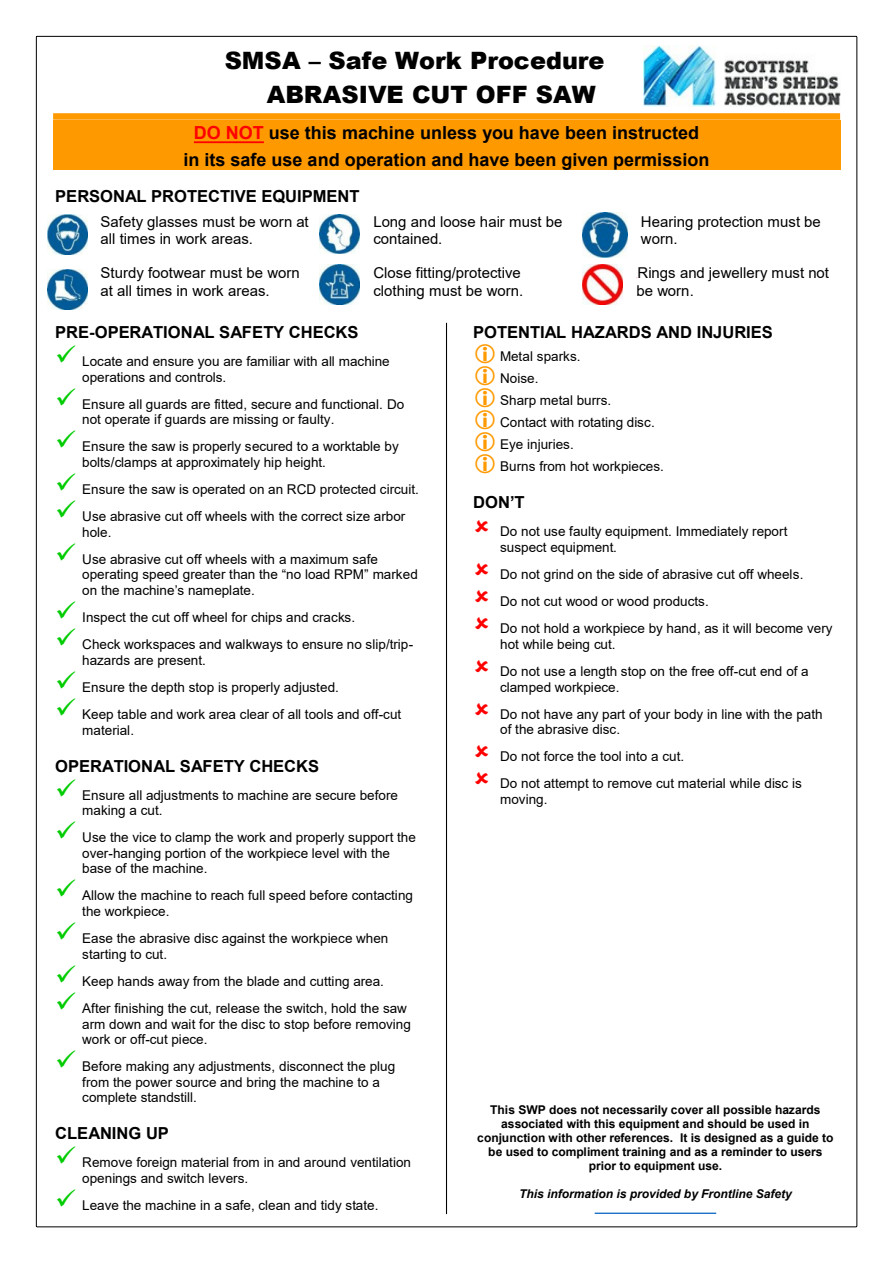
<style>
.page{position:relative;width:893px;height:1263px;background:#fff}
.page>*{position:absolute;margin:0;border:0;box-sizing:border-box;transform-origin:0 0}
.t1{font:900 24px/33.9px "Arial";color:#000}
.t2{font:700 18px/26.7px "Arial";color:#000;text-align:center}
.t3{font:700 16.5px "Arial";color:#000}
.t4{font:15px/17.2px "Arial";color:#000}
.t5{font:13.5px/15.6px "Arial";color:#000}
.t6{font:700 12px/13.8px "Arial";color:#000;text-align:center}
.t7{font:italic 700 12px "Arial";color:#000}
.s1{color:#f00}
</style>
<div class="page">
<div style="left:53px;top:113px;width:787px;height:7px;background:#f90"></div>
<div style="left:53px;top:120px;width:787px;height:26px;background:#f90"></div>
<hr style="left:194px;top:141px;width:70px;height:2px;background:#f00">
<div style="left:53px;top:146px;width:787px;height:24px;background:#f90"></div>
<hr style="left:595px;top:1212px;width:121px;height:2px;background:#0563c1">
<hr style="left:446px;top:323px;width:1px;height:891px;background:#000">
<img style="left:583px;top:213px;width:44px;height:44px">
<img style="left:47px;top:269px;width:40px;height:40px">
<img style="left:320px;top:264px;width:40px;height:40px">
<img style="left:320px;top:214px;width:40px;height:40px">
<img style="left:583px;top:264px;width:40px;height:40px">
<img style="left:47px;top:214px;width:40px;height:40px">
<hr style="left:37px;top:36px;width:819px;height:1px;background:#000">
<hr style="left:36px;top:37px;width:1px;height:1189px;background:#000">
<hr style="left:856px;top:37px;width:1px;height:1189px;background:#000">
<hr style="left:37px;top:1226px;width:819px;height:1px;background:#000">
<img style="left:643px;top:45px;width:197px;height:62px">
<h1 class="t1" style="left:267px;top:44px;width:339px;text-indent:-42px">SMSA – Safe Work Procedure<br>ABRASIVE CUT OFF SAW</h1>
<h2 class="t2" style="left:183px;top:121px;width:527px"><span class="s1">DO NOT</span> use this machine unless you have been instructed<br>in its safe use and operation and have been given permission</h2>
<p class="t3" style="left:55px;top:190px;width:306px">PERSONAL PROTECTIVE EQUIPMENT</p>
<p class="t4" style="left:101px;top:214px;width:210px">Safety glasses must be worn at all times in work areas.</p>
<p class="t4" style="left:373px;top:214px;width:190px">Long and loose hair must be contained.</p>
<p class="t4" style="left:641px;top:214px;width:181px">Hearing protection must be worn.</p>
<p class="t4" style="left:101px;top:266px;width:201px">Sturdy footwear must be worn at all times in work areas.</p>
<p class="t4" style="left:373px;top:266px;width:151px">Close fitting/protective clothing must be worn.</p>
<p class="t4" style="left:636px;top:266px;width:194px">Rings and jewellery must not be worn.</p>
<p class="t3" style="left:55px;top:326px;width:305px">PRE-OPERATIONAL SAFETY CHECKS</p>
<p class="t5" style="left:82px;top:355px;width:309px">Locate and ensure you are familiar with all machine operations and controls.</p>
<p class="t5" style="left:82px;top:397px;width:324px">Ensure all guards are fitted, secure and functional. Do not operate if guards are missing or faulty.</p>
<p class="t5" style="left:82px;top:440px;width:318px">Ensure the saw is properly secured to a worktable by bolts/clamps at approximately hip height.</p>
<p class="t5" style="left:82px;top:477px;width:338px;line-height:27.2px">Ensure the saw is operated on an RCD protected circuit.<br>Use abrasive cut off wheels with the correct size arbor</p>
<p class="t5" style="left:82px;top:520px;width:297px;line-height:27.2px">hole.<br>Use abrasive cut off wheels with a maximum safe</p>
<p class="t5" style="left:82px;top:568px;width:337px">operating speed greater than the “no load RPM” marked on the machine’s nameplate.</p>
<p class="t5" style="left:82px;top:605px;width:333px;line-height:27px">Inspect the cut off wheel for chips and cracks.<br>Check workspaces and walkways to ensure no slip/trip-</p>
<p class="t5" style="left:82px;top:648px;width:321px;line-height:27.2px">hazards are present.<br>Ensure the depth stop is properly adjusted.<br>Keep table and work area clear of all tools and off-cut</p>
<p class="t5" style="left:82px;top:723px;width:53px">material.</p>
<p class="t3" style="left:55px;top:760px;width:265px">OPERATIONAL SAFETY CHECKS</p>
<p class="t5" style="left:82px;top:788px;width:317px">Ensure all adjustments to machine are secure before making a cut.</p>
<p class="t5" style="left:82px;top:831px;width:335px">Use the vice to clamp the work and properly support the over-hanging portion of the workpiece level with the base of the machine.</p>
<p class="t5" style="left:82px;top:889px;width:332px">Allow the machine to reach full speed before contacting the workpiece.</p>
<p class="t5" style="left:82px;top:932px;width:308px">Ease the abrasive disc against the workpiece when starting to cut.</p>
<p class="t5" style="left:82px;top:969px;width:326px;line-height:27.2px">Keep hands away from the blade and cutting area.<br>After finishing the cut, release the switch, hold the saw</p>
<p class="t5" style="left:82px;top:1017px;width:330px">arm down and wait for the disc to stop before removing work or off-cut piece.</p>
<p class="t5" style="left:82px;top:1060px;width:314px">Before making any adjustments, disconnect the plug from the power source and bring the machine to a complete standstill.</p>
<p class="t3" style="left:55px;top:1127px;width:115px">CLEANING UP</p>
<p class="t5" style="left:82px;top:1156px;width:330px">Remove foreign material from in and around ventilation openings and switch levers.</p>
<p class="t5" style="left:82px;top:1198px;width:298px">Leave the machine in a safe, clean and tidy state.</p>
<p class="t3" style="left:473px;top:326px;width:301px">POTENTIAL HAZARDS AND INJURIES</p>
<p class="t5" style="left:500px;top:346px;width:165px;line-height:22px">Metal sparks.<br>Noise.<br>Sharp metal burrs.<br>Contact with rotating disc.<br>Eye injuries.<br>Burns from hot workpieces.</p>
<p class="t3" style="left:473px;top:496px;width:53px">DON’T</p>
<p class="t5" style="left:500px;top:525px;width:289px">Do not use faulty equipment. Immediately report suspect equipment.</p>
<p class="t5" style="left:500px;top:562px;width:334px;line-height:27.2px">Do not grind on the side of abrasive cut off wheels.<br>Do not cut wood or wood products.<br>Do not hold a workpiece by hand, as it will become very</p>
<p class="t5" style="left:500px;top:632px;width:310px;line-height:27px">hot while being cut.<br>Do not use a length stop on the free off-cut end of a</p>
<p class="t5" style="left:500px;top:674px;width:324px;line-height:27px">clamped workpiece.<br>Do not have any part of your body in line with the path</p>
<p class="t5" style="left:500px;top:717px;width:303px;line-height:27.2px">of the abrasive disc.<br>Do not force the tool into a cut.<br>Do not attempt to remove cut material while disc is</p>
<p class="t5" style="left:500px;top:793px;width:49px">moving.</p>
<p class="t6" style="left:477px;top:1104px;width:358px">This SWP does not necessarily cover all possible hazards associated with this equipment and should be used in conjunction with other references. It is designed as a guide to be used to compliment training and as a reminder to users prior to equipment use.</p>
<p class="t7" style="left:519px;top:1189px;width:274px">This information is provided by Frontline Safety</p>
</div>
